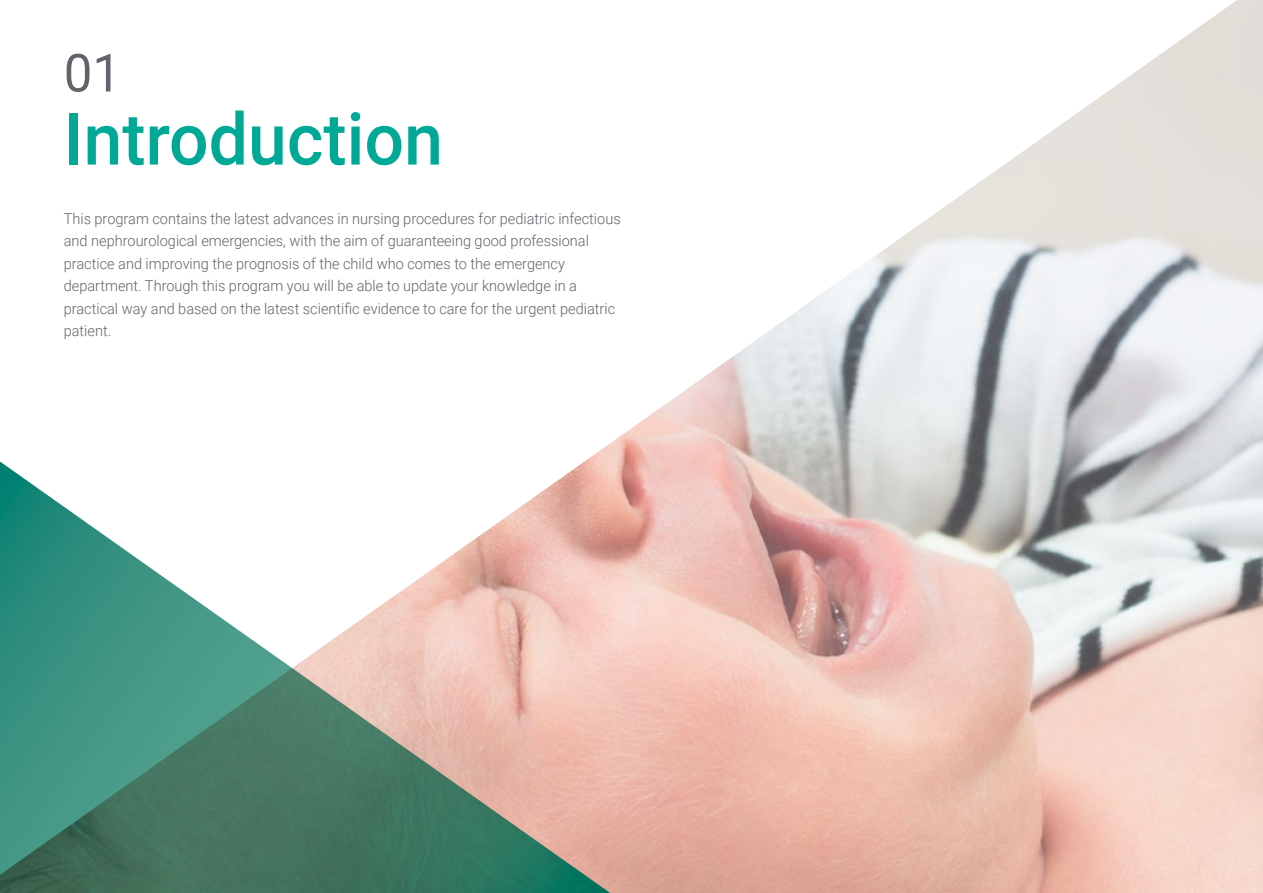
<style>
.page{position:relative;width:1263px;height:893px;background:#fff}
.page>*{position:absolute;margin:0;border:0;box-sizing:border-box;transform-origin:0 0}
.t1{font:500 72px "Roboto";color:#00a996}
.t2{font:52.5px "Roboto";color:#61646a}
.t3{font:300 15px/22.5px "Roboto";color:#61646a}
</style>
<div class="page">
<img style="left:607px;top:0;width:656px;height:893px">
<svg style="left:0;top:446px;width:640px;height:447px"></svg>
<h2 class="t2" style="left:64px;top:36px;width:59px">01</h2>
<h1 class="t1" style="left:64px;top:89px;width:381px">Introduction</h1>
<p class="t3" style="left:64px;top:207px;width:558px">This program contains the latest advances in nursing procedures for pediatric infectious and nephrourological emergencies, with the aim of guaranteeing good professional practice and improving the prognosis of the child who comes to the emergency department. Through this program you will be able to update your knowledge in a practical way and based on the latest scientific evidence to care for the urgent pediatric patient.</p>
</div>
